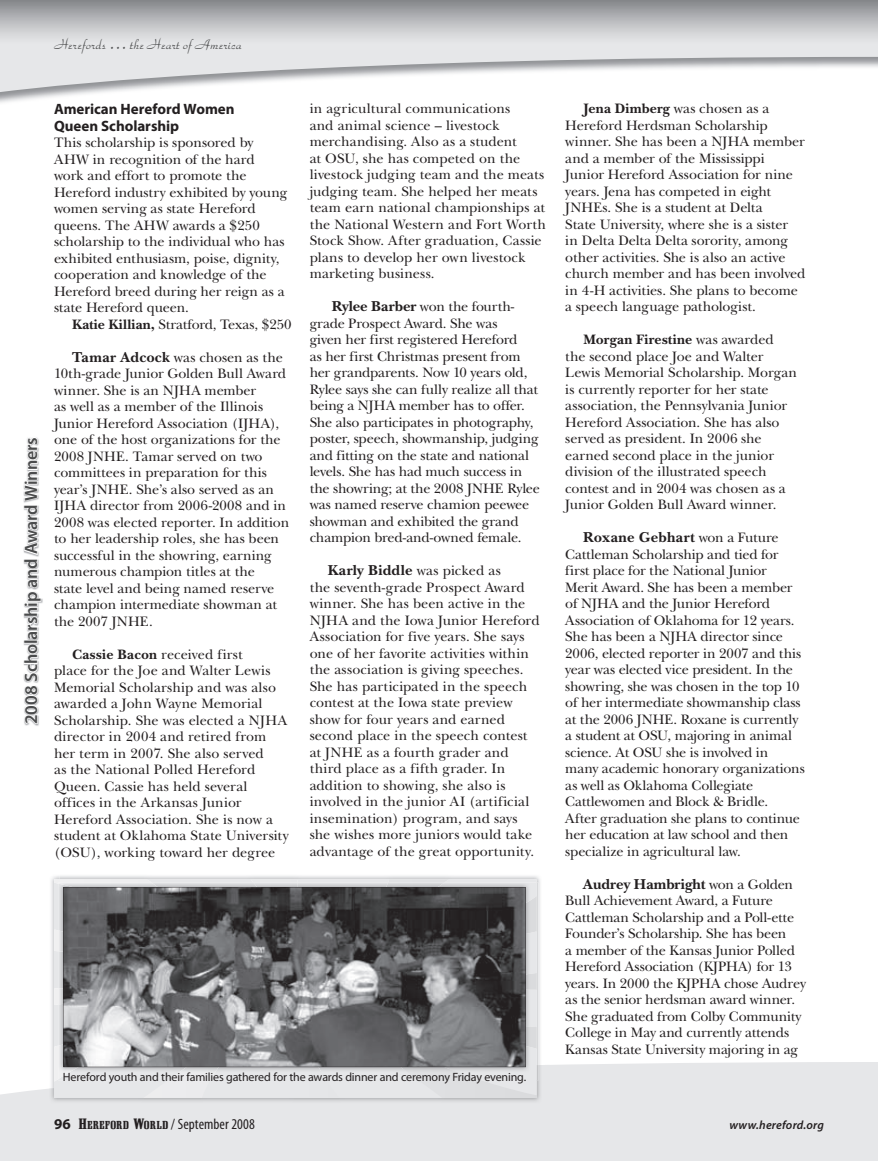
<style>
.page{position:relative;width:878px;height:1161px;background:#fff}
.page>*{position:absolute;margin:0;border:0;box-sizing:border-box;transform-origin:0 0}
.t1{font:600 18px "Myriad Pro";letter-spacing:-.005em;color:#4b4c4d}
.t2{font:18px "Park Avenue";letter-spacing:.01em;color:#4b4c4d}
.t3{font:700 15px "New Baskerville";letter-spacing:.01em;color:#231f20}
.t4{font:700 15px/16.5px "Myriad Pro";letter-spacing:-.005em;color:#231f20}
.t5{font:condensed 15px "Myriad Pro";letter-spacing:.005em;color:#231f20}
.t6{font:14.25px/16.5px "New Baskerville";letter-spacing:-.005em;color:#231f20}
.t7{font:12px "Myriad Pro";letter-spacing:-.015em;color:#231f20}
.t8{font:italic 600 12px "Myriad Pro";letter-spacing:.015em;color:#231f20}
.s1{font-weight:700}
.s2{font-weight:700;font-size:15px}
.s3{font-weight:400;font-size:14.25px}
.s4{font-weight:700;font-stretch:normal}
.s5{font-family:"Shattuck";font-stretch:normal}
.s6{font-family:"Shattuck";font-stretch:normal;font-size:11.55px}
</style>
<div class="page">
<svg style="left:23px;top:437px;width:19px;height:288px"></svg>
<svg style="left:0;top:0;width:877px;height:92px"></svg>
<div style="left:0;top:1062px;width:877px;height:99px;background:#e6e7e9"></div>
<svg style="left:877px;top:0;width:1px;height:69px"></svg>
<svg style="left:877px;top:1062px;width:1px;height:99px"></svg>
<img style="left:49px;top:876px;width:11px;height:189px">
<img style="left:49px;top:1065px;width:500px;height:46px">
<svg style="left:54px;top:879px;width:482px;height:219px;background:#e5e6e8"></svg>
<img style="left:536px;top:882px;width:2px;height:183px">
<svg style="left:536px;top:1065px;width:2px;height:15px"></svg>
<img style="left:58px;top:882px;width:478px;height:198px">
<svg style="left:63px;top:887px;width:463px;height:180px;background:#69696b"></svg>
<p class="t2" style="left:54px;top:36px;width:189px">Herefords … the Heart of America</p>
<p class="t1" style="left:21px;top:724px;width:288px;rotate:-90deg">2008 Scholarship and Award Winners</p>
<p class="t4" style="left:54px;top:101px;width:182px">American Hereford Women<br>Queen Scholarship</p>
<p class="t6" style="left:54px;top:134px;width:235px">This scholarship is sponsored by<br>AHW in recognition of the hard work and effort to promote the<br>Hereford industry exhibited by young women serving as state Hereford queens. The AHW awards a $250 scholarship to the individual who has exhibited enthusiasm, poise, dignity, cooperation and knowledge of the<br>Hereford breed during her reign as a state Hereford queen.</p>
<p class="t6" style="left:72px;top:316px;width:221px"><span class="s1">Katie Killian,</span> Stratford, Texas, $250</p>
<p class="t6" style="left:54px;top:349px;width:237px;text-indent:18px"><span class="s2">Tamar Adcock</span> was chosen as the 10th-grade Junior Golden Bull Award winner. She is an NJHA member<br>as well as a member of the Illinois Junior Hereford Association (IJHA), one of the host organizations for the 2008 JNHE. Tamar served on two committees in preparation for this year’s JNHE. She’s also served as an IJHA director from 2006-2008 and in 2008 was elected reporter. In addition to her leadership roles, she has been successful in the showring, earning numerous champion titles at the<br>state level and being named reserve champion intermediate showman at the 2007 JNHE.</p>
<p class="t6" style="left:54px;top:646px;width:236px;text-indent:18px"><span class="s1">Cassie Bacon</span> received first<br>place for the Joe and Walter Lewis<br>Memorial Scholarship and was also awarded a John Wayne Memorial<br>Scholarship. She was elected a NJHA director in 2004 and retired from her term in 2007. She also served<br>as the National Polled Hereford<br>Queen. Cassie has held several offices in the Arkansas Junior<br>Hereford Association. She is now a student at Oklahoma State University (OSU), working toward her degree</p>
<p class="t6" style="left:310px;top:101px;width:238px">in agricultural communications<br>and animal science – livestock merchandising. Also as a student<br>at OSU, she has competed on the livestock judging team and the meats judging team. She helped her meats team earn national championships at the National Western and Fort Worth<br>Stock Show. After graduation, Cassie plans to develop her own livestock marketing business.</p>
<p class="t6" style="left:310px;top:299px;width:232px;text-indent:22px"><span class="s2">Rylee Barber</span> won the fourth&shy;grade Prospect Award. She was<br>given her first registered Hereford<br>as her first Christmas present from her grandparents. Now 10 years old, Rylee says she can fully realize all that being a NJHA member has to offer.<br>She also participates in photography, poster, speech, showmanship, judging and fitting on the state and national levels. She has had much success in the showring; at the 2008 JNHE Rylee was named reserve chamion peewee showman and exhibited the grand champion bred-and-owned female.</p>
<p class="t3" style="left:327px;top:562px;width:175px">Karly Biddle <span class="s3">was picked as</span></p>
<p class="t6" style="left:310px;top:579px;width:231px">the seventh-grade Prospect Award winner. She has been active in the NJHA and the Iowa Junior Hereford Association for five years. She says one of her favorite activities within the association is giving speeches.<br>She has participated in the speech contest at the Iowa state preview show for four years and earned second place in the speech contest at JNHE as a fourth grader and third place as a fifth grader. In addition to showing, she also is involved in the junior AI (artificial insemination) program, and says she wishes more juniors would take advantage of the great opportunity.</p>
<p class="t7" style="left:63px;top:1071px;width:465px">Hereford youth and their families gathered for the awards dinner and ceremony Friday evening.</p>
<p class="t6" style="left:565px;top:101px;width:242px;text-indent:18px"><span class="s1">Jena Dimberg</span> was chosen as a Hereford Herdsman Scholarship winner. She has been a NJHA member and a member of the Mississippi Junior Hereford Association for nine years. Jena has competed in eight JNHEs. She is a student at Delta<br>State University, where she is a sister<br>in Delta Delta Delta sorority, among other activities. She is also an active church member and has been involved in 4-H activities. She plans to become a speech language pathologist.</p>
<p class="t6" style="left:565px;top:332px;width:233px;text-indent:18px"><span class="s1">Morgan Firestine</span> was awarded the second place Joe and Walter Lewis Memorial Scholarship. Morgan is currently reporter for her state association, the Pennsylvania Junior Hereford Association. She has also served as president. In 2006 she earned second place in the junior division of the illustrated speech contest and in 2004 was chosen as a Junior Golden Bull Award winner.</p>
<p class="t3" style="left:583px;top:529px;width:197px">Roxane Gebhart <span class="s3">won a Future</span></p>
<p class="t6" style="left:565px;top:546px;width:241px">Cattleman Scholarship and tied for first place for the National Junior<br>Merit Award. She has been a member of NJHA and the Junior Hereford Association of Oklahoma for 12 years.<br>She has been a NJHA director since 2006, elected reporter in 2007 and this year was elected vice president. In the showring, she was chosen in the top 10 of her intermediate showmanship class at the 2006 JNHE. Roxane is currently a student at OSU, majoring in animal science. At OSU she is involved in many academic honorary organizations as well as Oklahoma Collegiate Cattlewomen and Block &amp; Bridle.<br>After graduation she plans to continue her education at law school and then specialize in agricultural law.</p>
<p class="t3" style="left:583px;top:875px;width:211px">Audrey Hambright <span class="s3">won a Golden</span></p>
<p class="t6" style="left:565px;top:893px;width:242px">Bull Achievement Award, a Future Cattleman Scholarship and a Poll-ette Founder’s Scholarship. She has been<br>a member of the Kansas Junior Polled Hereford Association (KJPHA) for 13 years. In 2000 the KJPHA chose Audrey as the senior herdsman award winner.<br>She graduated from Colby Community College in May and currently attends Kansas State University majoring in ag</p>
<p class="t5" style="left:54px;top:1116px;width:202px"><span class="s4">96</span> <span class="s5">H</span><span class="s6">EREFORD</span> <span class="s5">W</span><span class="s6">ORLD</span> / September 2008</p>
<p class="t8" style="left:729px;top:1119px;width:96px">www.hereford.org</p>
</div>
